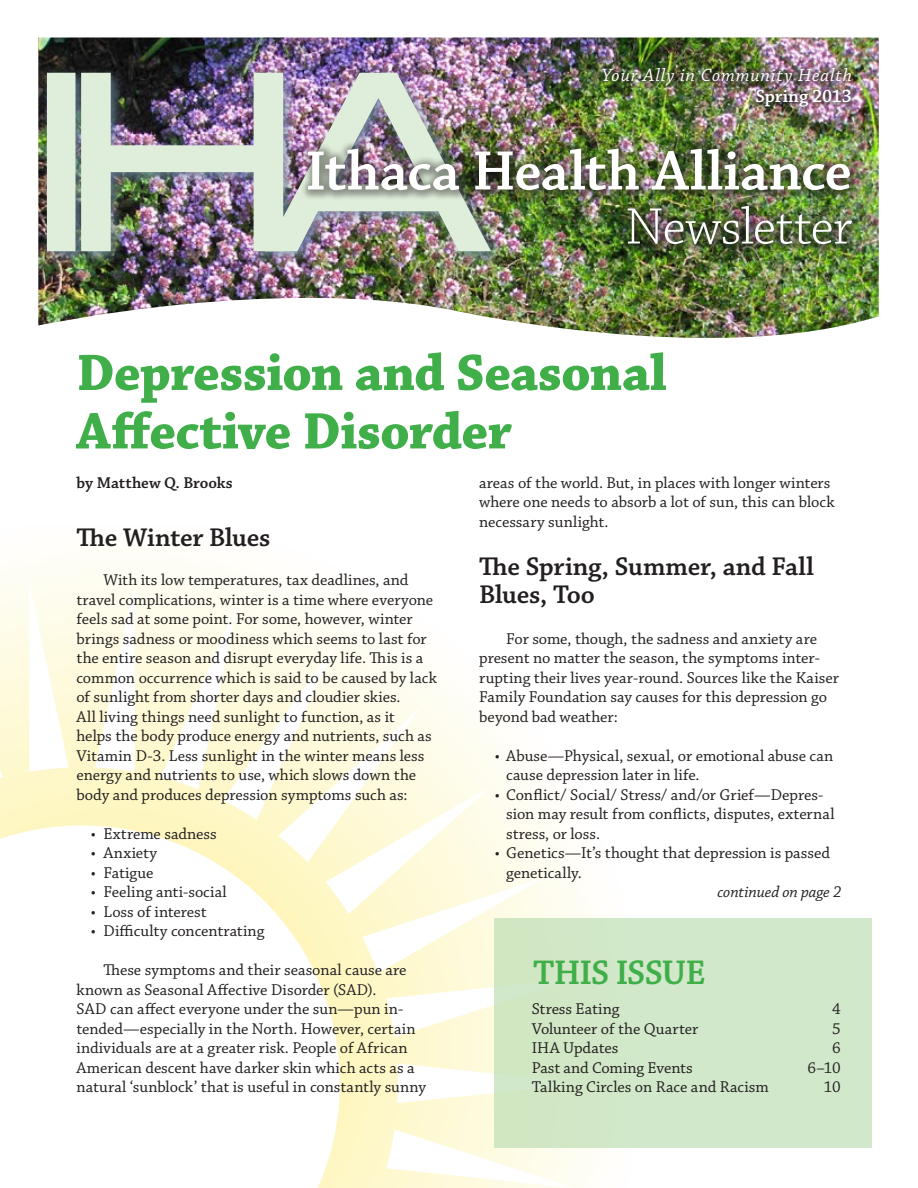
<style>
.page{position:relative;width:918px;height:1188px;background:#fff}
.page>*{position:absolute;margin:0;border:0;box-sizing:border-box;transform-origin:0 0}
.t1{font:600 58.5px "Chaparral Pro";color:#fff}
.t2{font:700 54px/58.5px "Chaparral Pro";letter-spacing:-.015em;color:#40ae49}
.t3{font:300 54px "Chaparral Pro";letter-spacing:-.015em;color:#fff}
.t4{font:600 36px "Chaparral Pro";letter-spacing:-.025em;color:#40ae49}
.t5{font:600 27px/28.5px "Chaparral Pro";letter-spacing:-.01em;color:#231f20}
.t6{font:italic 18.75px "Chaparral Pro";letter-spacing:.045em;color:#fff}
.t7{font:600 18.75px "Chaparral Pro";letter-spacing:-.01em;color:#fff}
.t8{font:16.5px/19.5px "Chaparral Pro";color:#231f20}
.t9{font:600 16.5px "Chaparral Pro";color:#231f20}
.t10{font:italic 16.5px "Chaparral Pro";letter-spacing:-.01em;color:#231f20}
.t11{font:16.5px "Chaparral Pro";letter-spacing:.025em;color:#231f20}
</style>
<div class="page">
<svg style="left:0;top:562px;width:591px;height:626px"></svg>
<svg style="left:0;top:825px;width:340px;height:363px"></svg>
<svg style="left:0;top:602px;width:3px;height:187px"></svg>
<svg style="left:29px;top:580px;width:40px;height:192px"></svg>
<svg style="left:95px;top:580px;width:40px;height:192px"></svg>
<svg style="left:397px;top:1064px;width:97px;height:39px"></svg>
<svg style="left:161px;top:602px;width:416px;height:435px"></svg>
<svg style="left:386px;top:1130px;width:191px;height:58px"></svg>
<img style="left:38px;top:37px;width:841px;height:301px">
<div style="left:494px;top:918px;width:378px;height:230px;background:#d1e8ca"></div>
<div style="left:40px;top:66px;width:473px;height:207px;background:#6d8aa1;opacity:.8"></div>
<img style="left:47px;top:73px;width:444px;height:178px">
<div style="left:298px;top:138px;width:620px;height:164px;background:#231f20;opacity:.46"></div>
<div style="left:597px;top:62px;width:321px;height:110px;background:#231f20;opacity:.53"></div>
<p class="t6" style="left:602px;top:65px;width:252px">Your Ally in Community Health</p>
<p class="t7" style="left:756px;top:86px;width:98px">Spring 2013</p>
<h1 class="t1" style="left:305px;top:138px;width:548px">Ithaca Health Alliance</h1>
<h2 class="t3" style="left:625px;top:197px;width:228px">Newsletter</h2>
<h2 class="t2" style="left:76px;top:346px;width:592px">Depression and Seasonal<br>Affective Disorder</h2>
<p class="t9" style="left:76px;top:473px;width:158px">by Matthew Q. Brooks</p>
<h3 class="t5" style="left:76px;top:524px;width:196px">The Winter Blues</h3>
<p class="t8" style="left:76px;top:571px;width:362px;text-indent:27px">With its low temperatures, tax deadlines, and travel complications, winter is a time where everyone feels sad at some point. For some, however, winter brings sadness or moodiness which seems to last for the entire season and disrupt everyday life. This is a common occurrence which is said to be caused by lack of sunlight from shorter days and cloudier skies.<br>All living things need sunlight to function, as it<br>helps the body produce energy and nutrients, such as Vitamin D-3. Less sunlight in the winter means less energy and nutrients to use, which slows down the body and produces depression symptoms such as:</p>
<p class="t8" style="left:91px;top:824px;width:128px">• Extreme sadness</p>
<p class="t11" style="left:91px;top:844px;width:68px">• Anxiety</p>
<p class="t8" style="left:91px;top:863px;width:64px">• Fatigue</p>
<p class="t8" style="left:91px;top:883px;width:138px">• Feeling anti-social</p>
<p class="t8" style="left:91px;top:902px;width:117px">• Loss of interest</p>
<p class="t8" style="left:91px;top:922px;width:175px">• Difficulty concentrating</p>
<p class="t8" style="left:76px;top:961px;width:351px;text-indent:27px">These symptoms and their seasonal cause are known as Seasonal Affective Disorder (SAD).<br>SAD can affect everyone under the sun—pun in&shy;tended—especially in the North. However, certain individuals are at a greater risk. People of African American descent have darker skin which acts as a natural ‘sunblock’ that is useful in constantly sunny</p>
<p class="t8" style="left:479px;top:473px;width:357px">areas of the world. But, in places with longer winters where one needs to absorb a lot of sun, this can block necessary sunlight.</p>
<h3 class="t5" style="left:479px;top:553px;width:336px">The Spring, Summer, and Fall<br>Blues, Too</h3>
<p class="t8" style="left:479px;top:629px;width:361px;text-indent:27px">For some, though, the sadness and anxiety are present no matter the season, the symptoms inter&shy;rupting their lives year-round. Sources like the Kaiser Family Foundation say causes for this depression go beyond bad weather:</p>
<p class="t8" style="left:506px;top:746px;width:329px;text-indent:-11px">• Abuse—Physical, sexual, or emotional abuse can cause depression later in life.</p>
<p class="t8" style="left:506px;top:785px;width:330px;text-indent:-11px">• Conflict/ Social/ Stress/ and/or Grief—Depres&shy;sion may result from conflicts, disputes, external stress, or loss.</p>
<p class="t8" style="left:506px;top:844px;width:325px;text-indent:-11px">• Genetics—It’s thought that depression is passed genetically.</p>
<p class="t10" style="left:718px;top:883px;width:125px">continued on page 2</p>
<h3 class="t4" style="left:533px;top:952px;width:174px">THIS ISSUE</h3>
<p class="t8" style="left:532px;top:1000px;width:89px">Stress Eating</p>
<p class="t8" style="left:832px;top:1000px;width:10px">4</p>
<p class="t8" style="left:532px;top:1019px;width:168px">Volunteer of the Quarter</p>
<p class="t8" style="left:832px;top:1019px;width:10px">5</p>
<p class="t8" style="left:532px;top:1039px;width:88px">IHA Updates</p>
<p class="t8" style="left:832px;top:1039px;width:10px">6</p>
<p class="t8" style="left:532px;top:1058px;width:162px">Past and Coming Events</p>
<p class="t8" style="left:807px;top:1058px;width:35px">6–10</p>
<p class="t8" style="left:532px;top:1078px;width:239px">Talking Circles on Race and Racism</p>
<p class="t8" style="left:824px;top:1078px;width:18px">10</p>
</div>
